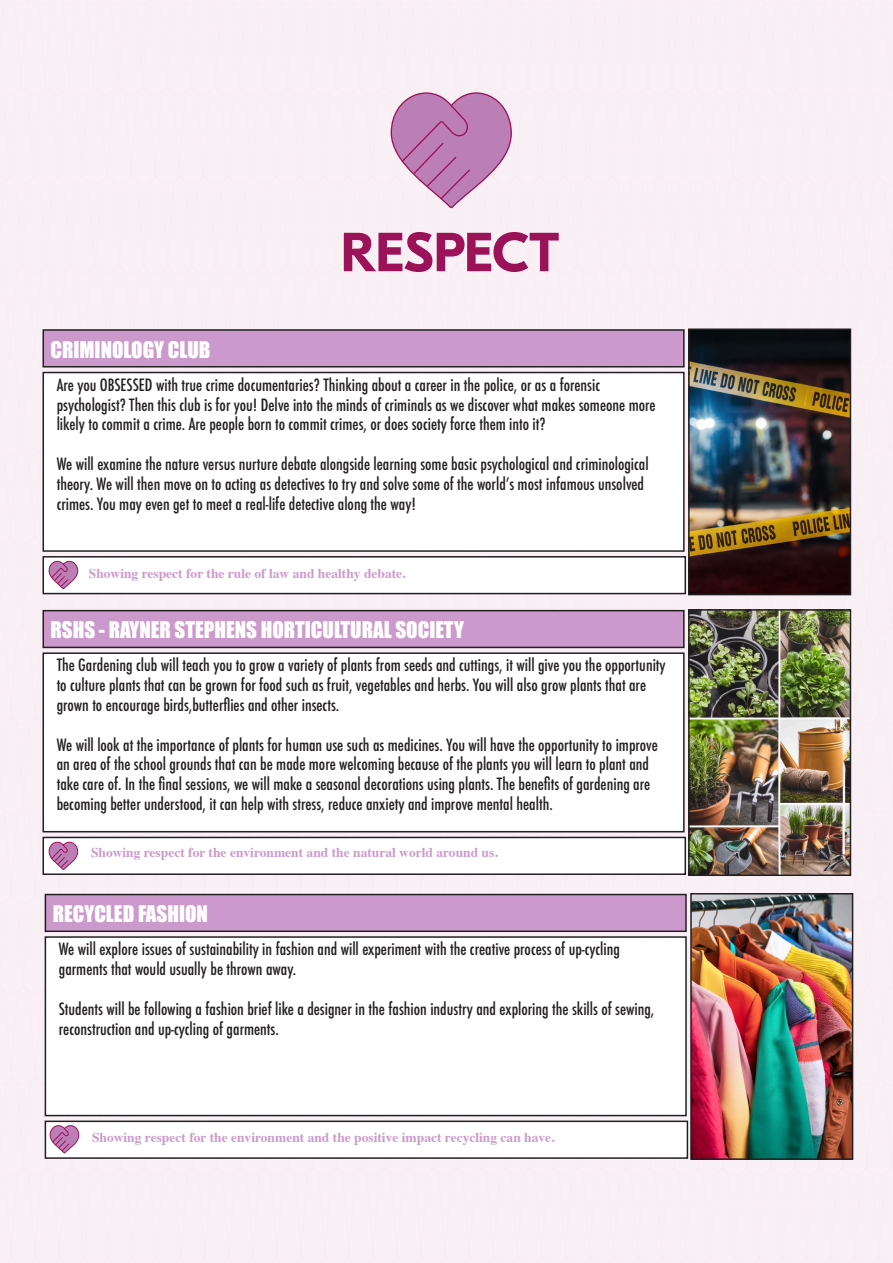
<style>
.page{position:relative;width:893px;height:1263px;background:#fff}
.page>*{position:absolute;margin:0;border:0;box-sizing:border-box;transform-origin:0 0}
.t1{font:21px "Impact";color:#fff}
.t2{font:500 condensed 16.5px/19.8px "Futura";color:#231f20}
.t3{font:700 13.5px "Times";color:#c9c}
</style>
<div class="page">
<div style="left:43px;top:330px;width:641px;height:37px;background:#c9c"></div>
<div style="left:43px;top:329px;width:642px;height:38px;border:2px solid #231f20"></div>
<div style="left:43px;top:372px;width:642px;height:180px;border:2px solid #231f20"></div>
<div style="left:43px;top:556px;width:643px;height:38px;border:2px solid #231f20"></div>
<img style="left:691px;top:331px;width:157px;height:261px">
<div style="left:688px;top:328px;width:163px;height:267px;border:2px solid #231f20"></div>
<div style="left:43px;top:611px;width:641px;height:36px;background:#c9c"></div>
<div style="left:43px;top:610px;width:642px;height:38px;border:2px solid #231f20"></div>
<div style="left:43px;top:652px;width:642px;height:180px;border:2px solid #231f20"></div>
<div style="left:43px;top:837px;width:643px;height:38px;border:2px solid #231f20"></div>
<img style="left:691px;top:612px;width:157px;height:261px">
<div style="left:688px;top:609px;width:163px;height:267px;border:2px solid #231f20"></div>
<div style="left:45px;top:894px;width:641px;height:37px;background:#c9c"></div>
<div style="left:45px;top:894px;width:642px;height:38px;border:2px solid #231f20"></div>
<div style="left:45px;top:936px;width:642px;height:180px;border:2px solid #231f20"></div>
<div style="left:45px;top:1120px;width:643px;height:39px;border:2px solid #231f20"></div>
<img style="left:693px;top:896px;width:157px;height:261px">
<div style="left:690px;top:893px;width:163px;height:267px;border:2px solid #231f20"></div>
<svg style="left:344px;top:232px;width:215px;height:40px"></svg>
<svg style="left:390px;top:85px;width:122px;height:125px"></svg>
<svg style="left:49px;top:560px;width:29px;height:29px"></svg>
<svg style="left:49px;top:841px;width:29px;height:29px"></svg>
<svg style="left:50px;top:1125px;width:29px;height:28px"></svg>
<p class="t1" style="left:51px;top:333px;width:161px">CRIMINOLOGY CLUB</p>
<p class="t2" style="left:57px;top:375px;width:600px">Are you OBSESSED with true crime documentaries? Thinking about a career in the police, or as a forensic psychologist? Then this club is for you! Delve into the minds of criminals as we discover what makes someone more likely to commit a crime. Are people born to commit crimes, or does society force them into it?</p>
<p class="t2" style="left:57px;top:454px;width:594px">We will examine the nature versus nurture debate alongside learning some basic psychological and criminological theory. We will then move on to acting as detectives to try and solve some of the world’s most infamous unsolved crimes. You may even get to meet a real-life detective along the way!</p>
<p class="t3" style="left:89px;top:560px;width:318px">Showing respect for the rule of law and healthy debate.</p>
<p class="t1" style="left:51px;top:614px;width:415px">RSHS - RAYNER STEPHENS HORTICULTURAL SOCIETY</p>
<p class="t2" style="left:57px;top:655px;width:610px">The Gardening club will teach you to grow a variety of plants from seeds and cuttings, it will give you the opportunity to culture plants that can be grown for food such as fruit, vegetables and herbs. You will also grow plants that are grown to encourage birds,butterflies and other insects.</p>
<p class="t2" style="left:57px;top:735px;width:603px">We will look at the importance of plants for human use such as medicines. You will have the opportunity to improve an area of the school grounds that can be made more welcoming because of the plants you will learn to plant and take care of. In the final sessions, we will make a seasonal decorations using plants. The benefits of gardening are becoming better understood, it can help with stress, reduce anxiety and improve mental health.</p>
<p class="t3" style="left:91px;top:839px;width:408px">Showing respect for the environment and the natural world around us.</p>
<p class="t1" style="left:53px;top:898px;width:157px">RECYCLED FASHION</p>
<p class="t2" style="left:59px;top:939px;width:563px">We will explore issues of sustainability in fashion and will experiment with the creative process of up-cycling garments that would usually be thrown away.</p>
<p class="t2" style="left:59px;top:999px;width:597px">Students will be following a fashion brief like a designer in the fashion industry and exploring the skills of sewing, reconstruction and up-cycling of garments.</p>
<p class="t3" style="left:92px;top:1124px;width:464px">Showing respect for the environment and the positive impact recycling can have.</p>
</div>
